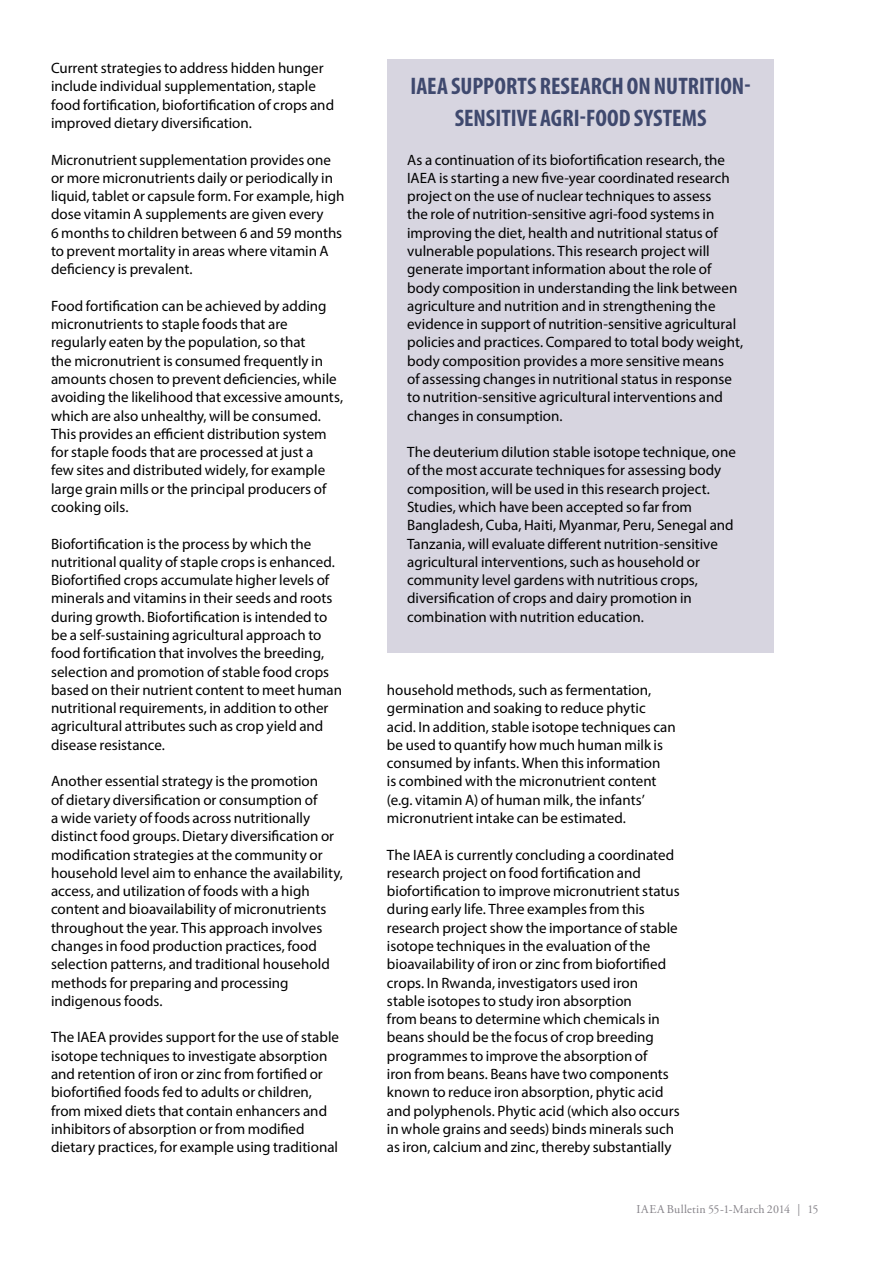
<style>
.page{position:relative;width:893px;height:1263px;background:#fff}
.page>*{position:absolute;margin:0;border:0;box-sizing:border-box;transform-origin:0 0}
.t1{font:700 condensed 24px/31.5px "Myriad Pro";color:#3f496e;text-align:center}
.t2{font:15px/18.3px "Myriad Pro";color:#000}
.t3{font:12px "Adobe Garamond Pro";letter-spacing:.015em;color:#858288}
</style>
<div class="page">
<div style="left:387px;top:60px;width:387px;height:593px;background:#d7d5e0"></div>
<p class="t2" style="left:51px;top:59px;width:285px">Current strategies to address hidden hunger include individual supplementation, staple food fortification, biofortification of crops and improved dietary diversification.</p>
<p class="t2" style="left:51px;top:150px;width:295px">Micronutrient supplementation provides one or more micronutrients daily or periodically in liquid, tablet or capsule form. For example, high dose vitamin A supplements are given every<br>6 months to children between 6 and 59 months to prevent mortality in areas where vitamin A deficiency is prevalent.</p>
<p class="t2" style="left:51px;top:296px;width:294px">Food fortification can be achieved by adding micronutrients to staple foods that are regularly eaten by the population, so that<br>the micronutrient is consumed frequently in amounts chosen to prevent deficiencies, while avoiding the likelihood that excessive amounts, which are also unhealthy, will be consumed.<br>This provides an efficient distribution system for staple foods that are processed at just a<br>few sites and distributed widely, for example large grain mills or the principal producers of cooking oils.</p>
<p class="t2" style="left:51px;top:534px;width:293px">Biofortification is the process by which the nutritional quality of staple crops is enhanced.<br>Biofortified crops accumulate higher levels of minerals and vitamins in their seeds and roots during growth. Biofortification is intended to be a self-sustaining agricultural approach to food fortification that involves the breeding, selection and promotion of stable food crops based on their nutrient content to meet human nutritional requirements, in addition to other agricultural attributes such as crop yield and disease resistance.</p>
<p class="t2" style="left:51px;top:772px;width:293px">Another essential strategy is the promotion<br>of dietary diversification or consumption of<br>a wide variety of foods across nutritionally distinct food groups. Dietary diversification or modification strategies at the community or household level aim to enhance the availability, access, and utilization of foods with a high content and bioavailability of micronutrients throughout the year. This approach involves changes in food production practices, food selection patterns, and traditional household methods for preparing and processing indigenous foods.</p>
<p class="t2" style="left:51px;top:1028px;width:290px">The IAEA provides support for the use of stable isotope techniques to investigate absorption and retention of iron or zinc from fortified or biofortified foods fed to adults or children, from mixed diets that contain enhancers and inhibitors of absorption or from modified dietary practices, for example using traditional</p>
<h1 class="t1" style="left:410px;top:70px;width:342px">IAEA SUPPORTS RESEARCH ON NUTRITION-<br>SENSITIVE AGRI-FOOD SYSTEMS</h1>
<p class="t2" style="left:407px;top:150px;width:338px">As a continuation of its biofortification research, the IAEA is starting a new five-year coordinated research project on the use of nuclear techniques to assess<br>the role of nutrition-sensitive agri-food systems in improving the diet, health and nutritional status of vulnerable populations. This research project will generate important information about the role of body composition in understanding the link between agriculture and nutrition and in strengthening the evidence in support of nutrition-sensitive agricultural policies and practices. Compared to total body weight, body composition provides a more sensitive means<br>of assessing changes in nutritional status in response to nutrition-sensitive agricultural interventions and changes in consumption.</p>
<p class="t2" style="left:407px;top:443px;width:330px">The deuterium dilution stable isotope technique, one of the most accurate techniques for assessing body composition, will be used in this research project.<br>Studies, which have been accepted so far from Bangladesh, Cuba, Haiti, Myanmar, Peru, Senegal and Tanzania, will evaluate different nutrition-sensitive agricultural interventions, such as household or community level gardens with nutritious crops, diversification of crops and dairy promotion in combination with nutrition education.</p>
<p class="t2" style="left:387px;top:680px;width:290px">household methods, such as fermentation, germination and soaking to reduce phytic acid. In addition, stable isotope techniques can be used to quantify how much human milk is consumed by infants. When this information<br>is combined with the micronutrient content (e.g. vitamin A) of human milk, the infants’ micronutrient intake can be estimated.</p>
<p class="t2" style="left:387px;top:845px;width:294px">The IAEA is currently concluding a coordinated research project on food fortification and biofortification to improve micronutrient status during early life. Three examples from this research project show the importance of stable isotope techniques in the evaluation of the bioavailability of iron or zinc from biofortified crops. In Rwanda, investigators used iron stable isotopes to study iron absorption<br>from beans to determine which chemicals in beans should be the focus of crop breeding programmes to improve the absorption of<br>iron from beans. Beans have two components known to reduce iron absorption, phytic acid and polyphenols. Phytic acid (which also occurs in whole grains and seeds) binds minerals such as iron, calcium and zinc, thereby substantially</p>
<p class="t3" style="left:637px;top:1201px;width:183px">IAEA Bulletin 55-1-March 2014 | 15</p>
</div>
